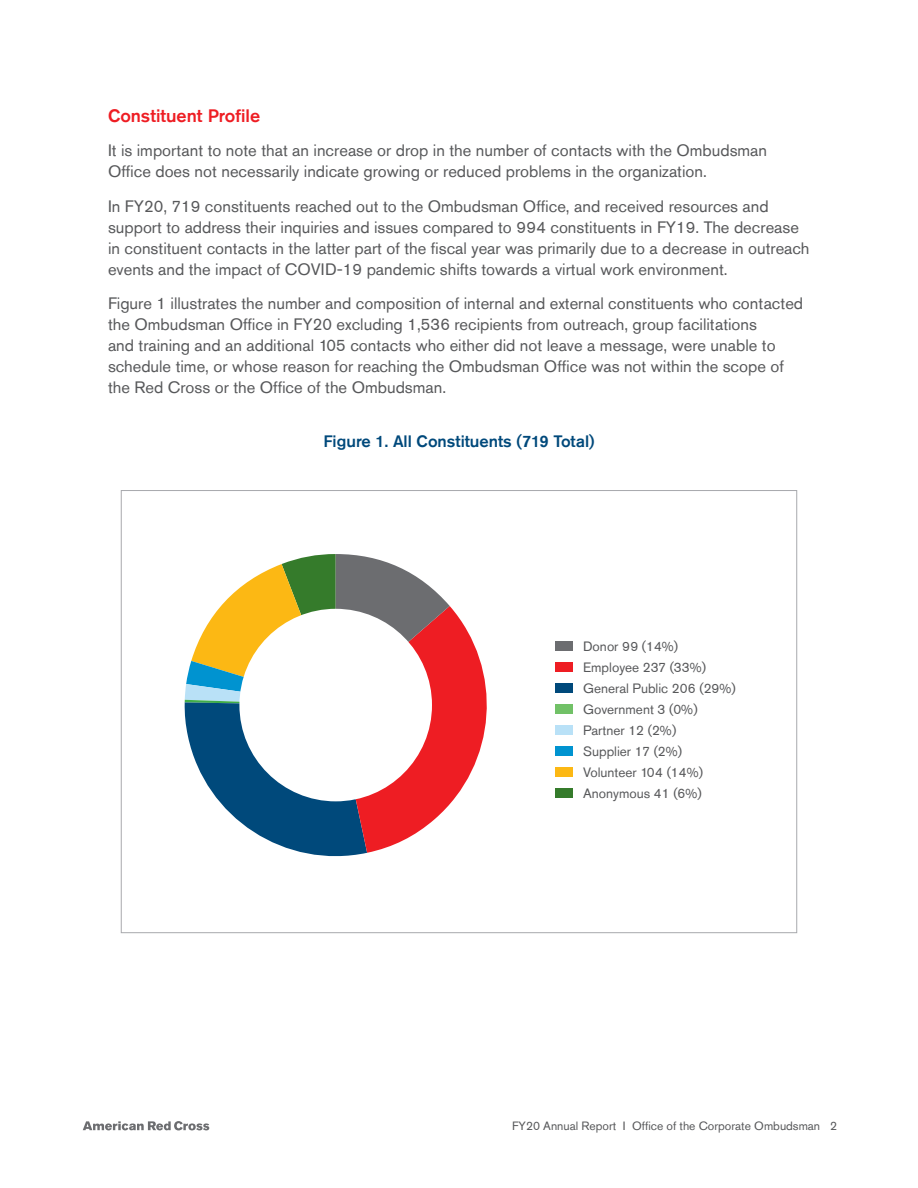
<style>
.page{position:relative;width:918px;height:1188px;background:#fff}
.page>*{position:absolute;margin:0;border:0;box-sizing:border-box;transform-origin:0 0}
.t1{font:500 18px "Akzidenz Grotesk Std";color:#ee1d23}
.t2{font:16.5px/21px "Akzidenz Grotesk Std";color:#57585a}
.t3{font:500 16.5px "Akzidenz Grotesk Std";color:#00497b}
.t4{font:13.5px/21px "Akzidenz Grotesk Std";color:#57585a}
.t5{font:12px "Akzidenz Grotesk Std";color:#57585a}
</style>
<div class="page">
<svg style="left:83px;top:1127px;width:127px;height:4px"></svg>
<svg style="left:83px;top:1121px;width:126px;height:9px"></svg>
<svg style="left:185px;top:554px;width:302px;height:302px"></svg>
<div style="left:555px;top:641px;width:18px;height:10px;background:#6c6d70"></div>
<div style="left:555px;top:662px;width:18px;height:9px;background:#ee1d23"></div>
<div style="left:555px;top:683px;width:18px;height:9px;background:#00497b"></div>
<div style="left:555px;top:704px;width:18px;height:9px;background:#71c167"></div>
<div style="left:555px;top:725px;width:18px;height:9px;background:#b9e1f7"></div>
<div style="left:555px;top:746px;width:18px;height:9px;background:#0093d0"></div>
<div style="left:555px;top:767px;width:18px;height:9px;background:#fcb814"></div>
<div style="left:555px;top:788px;width:18px;height:9px;background:#357b2b"></div>
<div style="left:239px;top:609px;width:193px;height:192px;background:#fff;border-radius:50%"></div>
<p class="t1" style="left:108px;top:104px;width:154px">Constituent Profile</p>
<p class="t2" style="left:108px;top:140px;width:661px">It is important to note that an increase or drop in the number of contacts with the Ombudsman<br>Office does not necessarily indicate growing or reduced problems in the organization.</p>
<p class="t2" style="left:108px;top:195px;width:703px">In FY20, 719 constituents reached out to the Ombudsman Office, and received resources and support to address their inquiries and issues compared to 994 constituents in FY19. The decrease in constituent contacts in the latter part of the fiscal year was primarily due to a decrease in outreach events and the impact of COVID-19 pandemic shifts towards a virtual work environment.</p>
<p class="t2" style="left:108px;top:293px;width:697px">Figure 1 illustrates the number and composition of internal and external constituents who contacted the Ombudsman Office in FY20 excluding 1,536 recipients from outreach, group facilitations<br>and training and an additional 105 contacts who either did not leave a message, were unable to schedule time, or whose reason for reaching the Ombudsman Office was not within the scope of the Red Cross or the Office of the Ombudsman.</p>
<p class="t3" style="left:323px;top:431px;width:273px">Figure 1. All Constituents (719 Total)</p>
<p class="t4" style="left:583px;top:635px;width:154px">Donor 99 (14%)<br>Employee 237 (33%)<br>General Public 206 (29%)<br>Government 3 (0%)<br>Partner 12 (2%)<br>Supplier 17 (2%)<br>Volunteer 104 (14%)<br>Anonymous 41 (6%)</p>
<p class="t5" style="left:512px;top:1118px;width:326px">FY20 Annual Report I Office of the Corporate Ombudsman 2</p>
</div>
